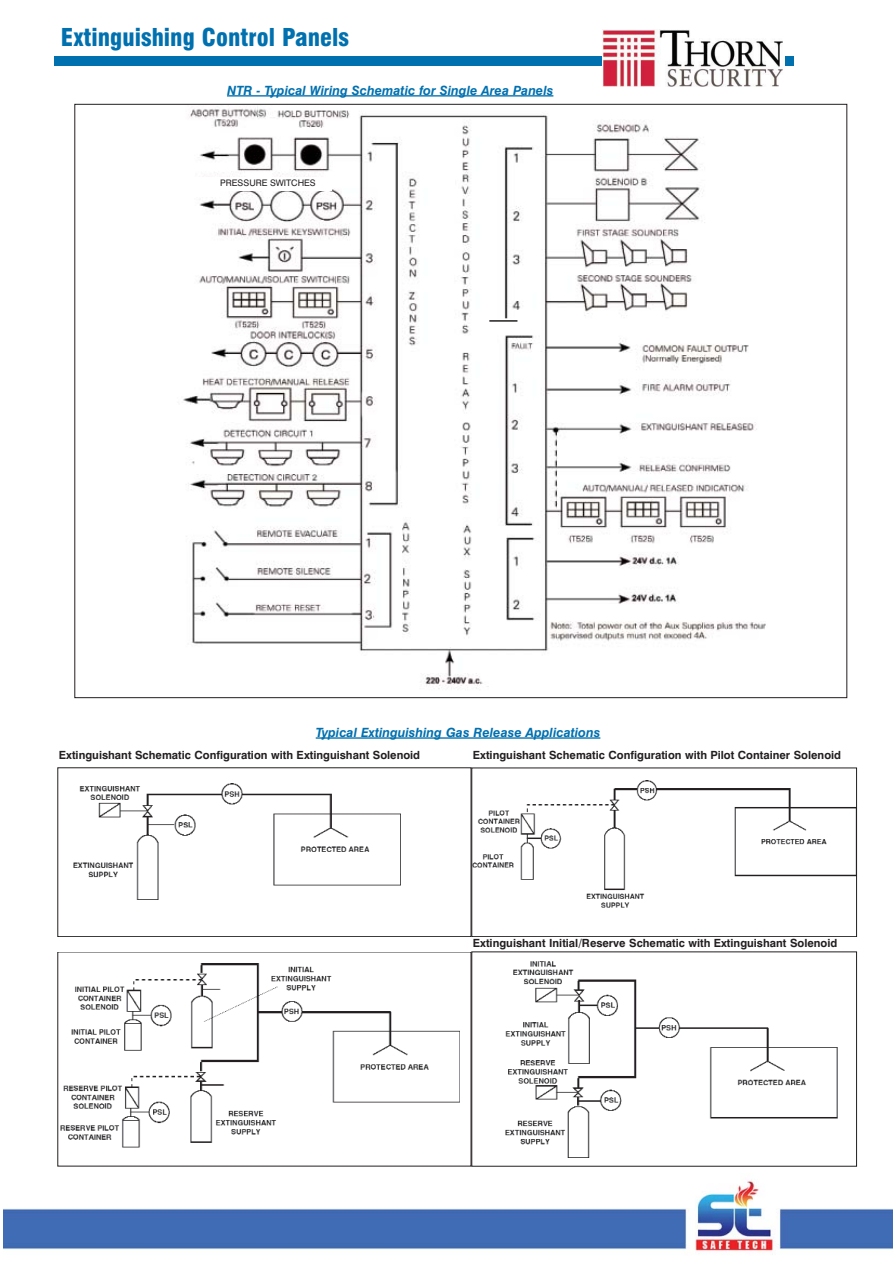
<style>
.page{position:relative;width:893px;height:1263px;background:#fff}
.page>*{position:absolute;margin:0;border:0;box-sizing:border-box;transform-origin:0 0}
.t1{font:900 condensed 24px "Swiss 721 BT";color:#0070af}
.t2{font:italic 700 12.75px "Swiss 721 BT";color:#0070af}
.t3{font:700 11.25px "Swiss 721 BT";color:#231f20}
.t4{font:9px "Swiss 721 BT";color:#231f20}
</style>
<div class="page">
<div style="left:54px;top:56px;width:740px;height:9px;background:#0070af"></div>
<hr style="left:227px;top:95px;width:45px;height:2px;background:#0070af">
<hr style="left:270px;top:95px;width:251px;height:2px;background:#0070af">
<hr style="left:521px;top:95px;width:32px;height:2px;background:#0070af">
<img style="left:183px;top:107px;width:583px;height:582px">
<img style="left:473px;top:780px;width:382px;height:128px">
<div style="left:471px;top:768px;width:386px;height:169px;border:1px solid #231f20"></div>
<img style="left:60px;top:964px;width:399px;height:184px">
<img style="left:74px;top:784px;width:326px;height:115px">
<div style="left:57px;top:767px;width:414px;height:170px;border:1px solid #231f20"></div>
<img style="left:505px;top:961px;width:332px;height:196px">
<div style="left:471px;top:952px;width:386px;height:215px;border:1px solid #231f20"></div>
<svg style="left:316px;top:737px;width:6px;height:2px"></svg>
<hr style="left:322px;top:737px;width:278px;height:2px;background:#0070af">
<hr style="left:489px;top:320px;width:28px;height:2px;background:#231f20">
<div style="left:183px;top:177px;width:149px;height:14px;background:#fff"></div>
<img style="left:602px;top:29px;width:183px;height:58px">
<img style="left:3px;top:1180px;width:890px;height:75px">
<h1 class="t1" style="left:61px;top:24px;width:290px">Extinguishing Control Panels</h1>
<p class="t2" style="left:227px;top:85px;width:328px">NTR - Typical Wiring Schematic for Single Area Panels</p>
<p class="t4" style="left:220px;top:179px;width:97px">PRESSURE SWITCHES</p>
<p class="t2" style="left:316px;top:728px;width:286px">Typical Extinguishing Gas Release Applications</p>
<p class="t3" style="left:59px;top:751px;width:363px">Extinguishant Schematic Configuration with Extinguishant Solenoid</p>
<p class="t3" style="left:473px;top:751px;width:370px">Extinguishant Schematic Configuration with Pilot Container Solenoid</p>
<p class="t3" style="left:473px;top:939px;width:366px">Extinguishant Initial/Reserve Schematic with Extinguishant Solenoid</p>
</div>
